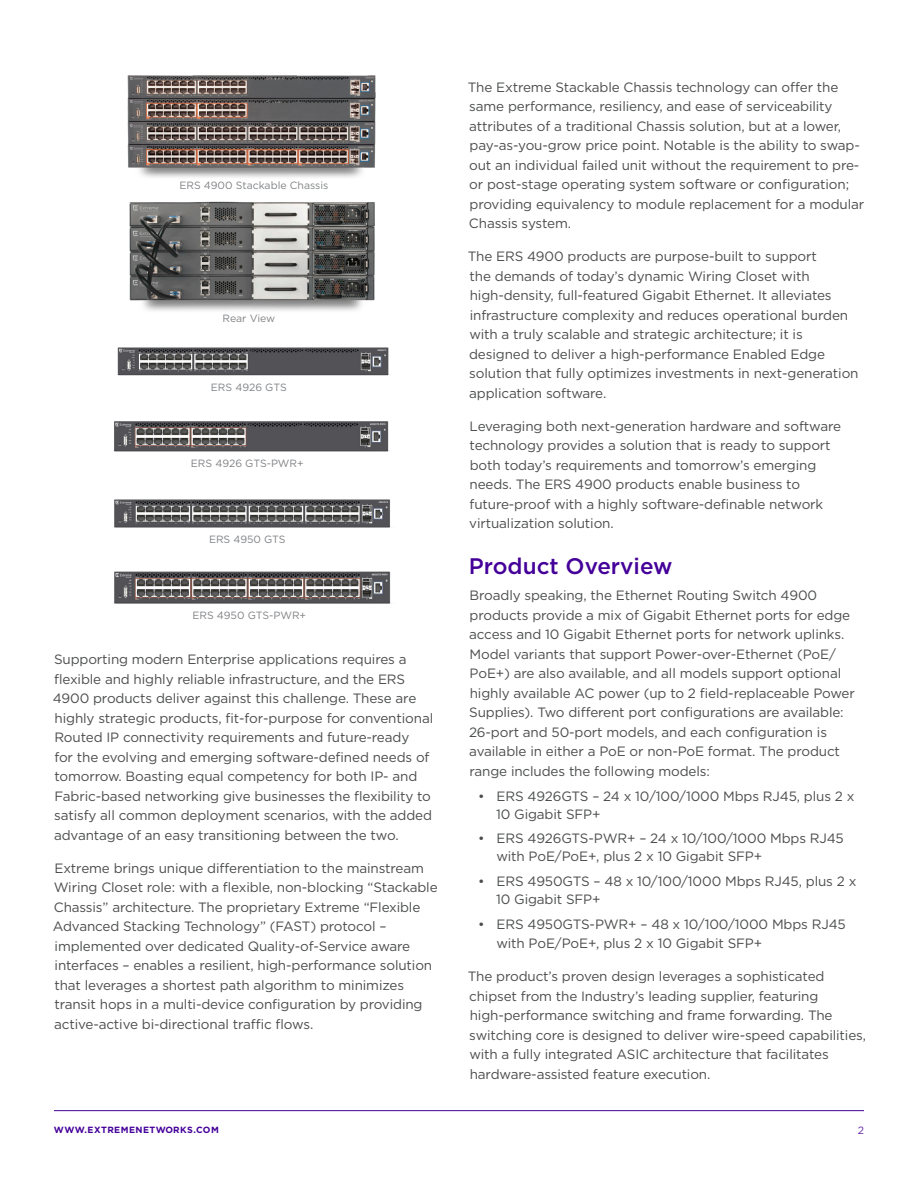
<style>
.page{position:relative;width:918px;height:1188px;background:#fff}
.page>*{position:absolute;margin:0;border:0;box-sizing:border-box;transform-origin:0 0}
.t1{font:500 22.5px "Gotham";color:#409}
.Body{font:13.5px/19.5px "Gotham";letter-spacing:-.01em;color:#4b4c4d}
.Image_Caption{font:10.5px "Gotham";color:#808285}
.t2{font:10.5px "Gotham";color:#6026a8}
.t3{font:700 9px "Gotham";letter-spacing:.05em;color:#409}
</style>
<div class="page">
<hr style="left:54px;top:1110px;width:810px;height:1px;background:#409">
<img style="left:129px;top:201px;width:246px;height:110px">
<img style="left:117px;top:347px;width:272px;height:29px">
<img style="left:114px;top:421px;width:275px;height:31px">
<img style="left:114px;top:499px;width:277px;height:29px">
<img style="left:114px;top:571px;width:277px;height:33px">
<img style="left:127px;top:75px;width:249px;height:103px">
<p class="Image_Caption" style="left:179px;top:179px;width:151px">ERS 4900 Stackable Chassis</p>
<p class="Image_Caption" style="left:223px;top:312px;width:54px">Rear View</p>
<p class="Image_Caption" style="left:211px;top:380px;width:77px">ERS 4926 GTS</p>
<p class="Image_Caption" style="left:191px;top:457px;width:114px">ERS 4926 GTS-PWR+</p>
<p class="Image_Caption" style="left:209px;top:532px;width:78px">ERS 4950 GTS</p>
<p class="Image_Caption" style="left:192px;top:609px;width:115px">ERS 4950 GTS-PWR+</p>
<p class="Body" style="left:53px;top:649px;width:382px">Supporting modern Enterprise applications requires a flexible and highly reliable infrastructure, and the ERS 4900 products deliver against this challenge. These are highly strategic products, fit-for-purpose for conventional Routed IP connectivity requirements and future-ready<br>for the evolving and emerging software-defined needs of tomorrow. Boasting equal competency for both IP- and Fabric-based networking give businesses the flexibility to satisfy all common deployment scenarios, with the added advantage of an easy transitioning between the two.</p>
<p class="Body" style="left:53px;top:858px;width:386px">Extreme brings unique differentiation to the mainstream Wiring Closet role: with a flexible, non-blocking “Stackable Chassis” architecture. The proprietary Extreme “Flexible Advanced Stacking Technology” (FAST) protocol – implemented over dedicated Quality-of-Service aware interfaces – enables a resilient, high-performance solution that leverages a shortest path algorithm to minimizes transit hops in a multi-device configuration by providing active-active bi-directional traffic flows.</p>
<p class="Body" style="left:468px;top:77px;width:398px">The Extreme Stackable Chassis technology can offer the same performance, resiliency, and ease of serviceability attributes of a traditional Chassis solution, but at a lower, pay-as-you-grow price point. Notable is the ability to swap&shy;out an individual failed unit without the requirement to pre&shy;or post-stage operating system software or configuration; providing equivalency to module replacement for a modular Chassis system.</p>
<p class="Body" style="left:468px;top:246px;width:392px">The ERS 4900 products are purpose-built to support<br>the demands of today’s dynamic Wiring Closet with high-density, full-featured Gigabit Ethernet. It alleviates infrastructure complexity and reduces operational burden with a truly scalable and strategic architecture; it is designed to deliver a high-performance Enabled Edge solution that fully optimizes investments in next-generation application software.</p>
<p class="Body" style="left:469px;top:416px;width:373px">Leveraging both next-generation hardware and software technology provides a solution that is ready to support both today’s requirements and tomorrow’s emerging needs. The ERS 4900 products enable business to future-proof with a highly software-definable network virtualization solution.</p>
<h2 class="t1" style="left:469px;top:551px;width:205px">Product Overview</h2>
<p class="Body" style="left:469px;top:585px;width:387px">Broadly speaking, the Ethernet Routing Switch 4900 products provide a mix of Gigabit Ethernet ports for edge access and 10 Gigabit Ethernet ports for network uplinks.<br>Model variants that support Power-over-Ethernet (PoE/ PoE+) are also available, and all models support optional highly available AC power (up to 2 field-replaceable Power Supplies). Two different port configurations are available:<br>26-port and 50-port models, and each configuration is available in either a PoE or non-PoE format. The product range includes the following models:</p>
<p class="Body" style="left:496px;top:786px;width:360px;line-height:18px;text-indent:-18px">• ERS 4926GTS – 24 x 10/100/1000 Mbps RJ45, plus 2 x<br>10 Gigabit SFP+</p>
<p class="Body" style="left:496px;top:829px;width:349px;line-height:18px;text-indent:-18px">• ERS 4926GTS-PWR+ – 24 x 10/100/1000 Mbps RJ45 with PoE/PoE+, plus 2 x 10 Gigabit SFP+</p>
<p class="Body" style="left:496px;top:872px;width:362px;line-height:18px;text-indent:-18px">• ERS 4950GTS – 48 x 10/100/1000 Mbps RJ45, plus 2 x<br>10 Gigabit SFP+</p>
<p class="Body" style="left:496px;top:914px;width:351px;text-indent:-18px">• ERS 4950GTS-PWR+ – 48 x 10/100/1000 Mbps RJ45 with PoE/PoE+, plus 2 x 10 Gigabit SFP+</p>
<p class="Body" style="left:468px;top:966px;width:400px">The product’s proven design leverages a sophisticated chipset from the Industry’s leading supplier, featuring high-performance switching and frame forwarding. The switching core is designed to deliver wire-speed capabilities, with a fully integrated ASIC architecture that facilitates hardware-assisted feature execution.</p>
<p class="t3" style="left:54px;top:1124px;width:166px">WWW.EXTREMENETWORKS.COM</p>
<p class="t2" style="left:858px;top:1124px;width:8px">2</p>
</div>
